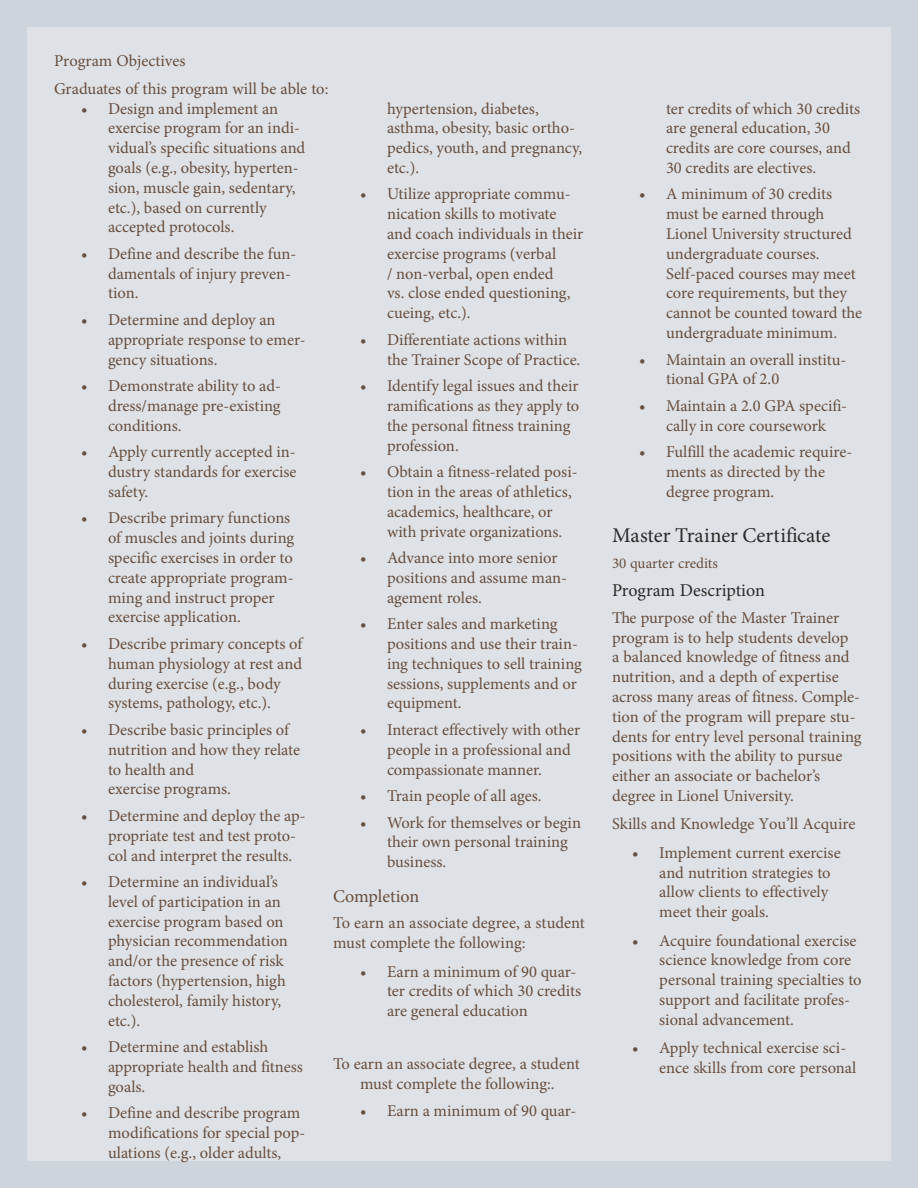
<style>
.page{position:relative;width:918px;height:1188px;background:#cdd4db}
.page>*{position:absolute;margin:0;border:0;box-sizing:border-box;transform-origin:0 0}
.t1{font:21px "Minion Pro";letter-spacing:-.005em;color:#292a2a}
.t2{font:18px "Minion Pro";color:#292a2a}
.t3{font:18px "Minion Pro";color:#674e3f}
.t4{font:16.5px/19.8px "Minion Pro";color:#674e3f}
.t5{font:15px "Minion Pro";color:#674e3f}
</style>
<div class="page">
<div style="left:27px;top:27px;width:864px;height:1134px;background:#dee1e5"></div>
<p class="t4" style="left:54px;top:48px;width:276px;line-height:28.5px">Program Objectives<br>Graduates of this program will be able to:</p>
<p class="t4" style="left:108px;top:100px;width:199px;text-indent:-27px">• Design and implement an exercise program for an indi&shy;vidual’s specific situations and goals (e.g., obesity, hyperten&shy;sion, muscle gain, sedentary, etc.), based on currently accepted protocols.</p>
<p class="t4" style="left:108px;top:245px;width:190px;text-indent:-27px">• Define and describe the fun&shy;damentals of injury preven&shy;tion.</p>
<p class="t4" style="left:108px;top:311px;width:199px;text-indent:-27px">• Determine and deploy an appropriate response to emer&shy;gency situations.</p>
<p class="t4" style="left:108px;top:378px;width:175px;text-align:justify;text-indent:-27px">• Demonstrate ability to ad&shy;dress/manage pre-existing conditions.</p>
<p class="t4" style="left:108px;top:444px;width:190px;text-align:justify;text-indent:-27px">• Apply currently accepted in&shy;dustry standards for exercise safety.</p>
<p class="t4" style="left:108px;top:510px;width:188px;text-indent:-27px">• Describe primary functions of muscles and joints during specific exercises in order to create appropriate program&shy;ming and instruct proper exercise application.</p>
<p class="t4" style="left:108px;top:635px;width:196px;text-indent:-27px">• Describe primary concepts of human physiology at rest and during exercise (e.g., body systems, pathology, etc.).</p>
<p class="t4" style="left:108px;top:721px;width:194px;text-indent:-27px">• Describe basic principles of nutrition and how they relate to health and<br>exercise programs.</p>
<p class="t4" style="left:108px;top:807px;width:199px;text-indent:-27px">• Determine and deploy the ap&shy;propriate test and test proto&shy;col and interpret the results.</p>
<p class="t4" style="left:108px;top:873px;width:181px;text-indent:-27px">• Determine an individual’s level of participation in an exercise program based on physician recommendation and/or the presence of risk factors (hypertension, high cholesterol, family history, etc.).</p>
<p class="t4" style="left:108px;top:1039px;width:196px;text-indent:-27px">• Determine and establish appropriate health and fitness goals.</p>
<p class="t4" style="left:108px;top:1105px;width:199px;text-indent:-27px">• Define and describe program modifications for special pop&shy;ulations (e.g., older adults,</p>
<p class="t4" style="left:387px;top:100px;width:197px">hypertension, diabetes, asthma, obesity, basic ortho&shy;pedics, youth, and pregnancy, etc.).</p>
<p class="t4" style="left:387px;top:186px;width:198px;text-indent:-27px">• Utilize appropriate commu&shy;nication skills to motivate and coach individuals in their exercise programs (verbal<br>/ non-verbal, open ended<br>vs. close ended questioning, cueing, etc.).</p>
<p class="t4" style="left:387px;top:331px;width:195px;text-indent:-27px">• Differentiate actions within the Trainer Scope of Practice.</p>
<p class="t4" style="left:387px;top:378px;width:194px;text-indent:-27px">• Identify legal issues and their ramifications as they apply to the personal fitness training profession.</p>
<p class="t4" style="left:387px;top:463px;width:192px;text-indent:-27px">• Obtain a fitness-related posi&shy;tion in the areas of athletics, academics, healthcare, or with private organizations.</p>
<p class="t4" style="left:387px;top:549px;width:182px;text-indent:-27px">• Advance into more senior positions and assume man&shy;agement roles.</p>
<p class="t4" style="left:387px;top:616px;width:197px;text-indent:-27px">• Enter sales and marketing positions and use their train&shy;ing techniques to sell training sessions, supplements and or equipment.</p>
<p class="t4" style="left:387px;top:721px;width:195px;text-indent:-27px">• Interact effectively with other people in a professional and compassionate manner.</p>
<p class="t4" style="left:360px;top:787px;width:183px">• Train people of all ages.</p>
<p class="t4" style="left:387px;top:814px;width:196px;text-indent:-27px">• Work for themselves or begin their own personal training business.</p>
<p class="t3" style="left:333px;top:889px;width:88px">Completion</p>
<p class="t4" style="left:333px;top:915px;width:253px">To earn an associate degree, a student must complete the following:</p>
<p class="t4" style="left:387px;top:963px;width:196px;text-indent:-27px">• Earn a minimum of 90 quar&shy;ter credits of which 30 credits are general education</p>
<p class="t4" style="left:333px;top:1056px;width:248px;text-align:center">To earn an associate degree, a student must complete the following:.</p>
<p class="t4" style="left:360px;top:1102px;width:218px">• Earn a minimum of 90 quar-</p>
<p class="t4" style="left:666px;top:100px;width:196px">ter credits of which 30 credits are general education, 30 credits are core courses, and<br>30 credits are electives.</p>
<p class="t4" style="left:666px;top:186px;width:198px;text-indent:-27px">• A minimum of 30 credits must be earned through<br>Lionel University structured undergraduate courses.<br>Self-paced courses may meet core requirements, but they cannot be counted toward the undergraduate minimum.</p>
<p class="t4" style="left:666px;top:351px;width:182px;text-indent:-27px">• Maintain an overall institu&shy;tional GPA of 2.0</p>
<p class="t4" style="left:639px;top:397px;width:210px;text-align:center">• Maintain a 2.0 GPA specifi&shy;cally in core coursework</p>
<p class="t4" style="left:666px;top:444px;width:188px;text-indent:-27px">• Fulfill the academic require&shy;ments as directed by the degree program.</p>
<p class="t1" style="left:612px;top:527px;width:220px">Master Trainer Certificate</p>
<p class="t5" style="left:612px;top:557px;width:108px">30 quarter credits</p>
<p class="t2" style="left:612px;top:583px;width:154px">Program Description</p>
<p class="t4" style="left:612px;top:609px;width:251px">The purpose of the Master Trainer program is to help students develop<br>a balanced knowledge of fitness and nutrition, and a depth of expertise across many areas of fitness. Comple&shy;tion of the program will prepare stu&shy;dents for entry level personal training positions with the ability to pursue either an associate or bachelor’s degree in Lionel University.</p>
<p class="t4" style="left:612px;top:816px;width:245px">Skills and Knowledge You’ll Acquire</p>
<p class="t4" style="left:659px;top:844px;width:183px;text-indent:-27px">• Implement current exercise and nutrition strategies to allow clients to effectively meet their goals.</p>
<p class="t4" style="left:659px;top:932px;width:204px;text-indent:-27px">• Acquire foundational exercise science knowledge from core personal training specialties to support and facilitate profes&shy;sional advancement.</p>
<p class="t4" style="left:659px;top:1040px;width:199px;text-indent:-27px">• Apply technical exercise sci&shy;ence skills from core personal</p>
</div>
